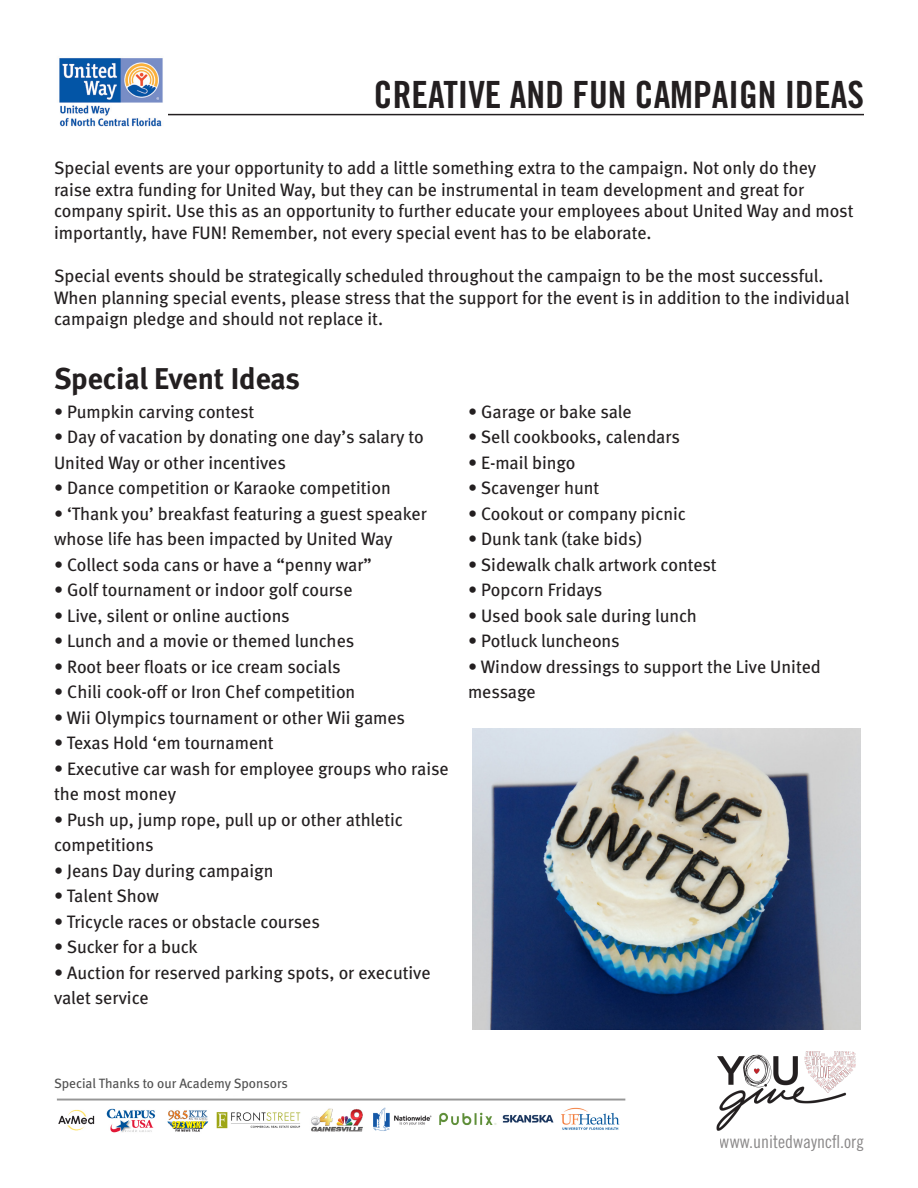
<style>
.page{position:relative;width:918px;height:1188px;background:#fff}
.page>*{position:absolute;margin:0;border:0;box-sizing:border-box;transform-origin:0 0}
.t1{font:37.5px "Trade Gothic Bold Cond Twenty";color:#231f20}
.t2{font:700 30px "Meta";letter-spacing:-.005em;color:#231f20}
.t3{font:18px/25.5px "Meta";color:#231f20}
.t4{font:18px "Trade Gothic Cond Eighteen";color:#231f20}
.t5{font:13.5px "Meta";color:#505050}
</style>
<div class="page">
<hr style="left:54px;top:114px;width:810px;height:1px;background:#231f20">
<img style="left:54px;top:58px;width:114px;height:69px">
<img style="left:56px;top:1098px;width:570px;height:35px">
<img style="left:716px;top:1051px;width:140px;height:80px">
<img style="left:473px;top:729px;width:388px;height:301px">
<p class="t1" style="left:374px;top:72px;width:492px">CREATIVE AND FUN CAMPAIGN IDEAS</p>
<p class="t3" style="left:54px;top:157px;width:801px;line-height:21.6px">Special events are your opportunity to add a little something extra to the campaign. Not only do they raise extra funding for United Way, but they can be instrumental in team development and great for company spirit. Use this as an opportunity to further educate your employees about United Way and most importantly, have FUN! Remember, not every special event has to be elaborate.</p>
<p class="t3" style="left:54px;top:265px;width:797px;line-height:21.6px">Special events should be strategically scheduled throughout the campaign to be the most successful.<br>When planning special events, please stress that the support for the event is in addition to the individual campaign pledge and should not replace it.</p>
<p class="t2" style="left:54px;top:361px;width:248px">Special Event Ideas</p>
<p class="t3" style="left:54px;top:399px;width:202px">• Pumpkin carving contest</p>
<p class="t3" style="left:54px;top:424px;width:371px">• Day of vacation by donating one day’s salary to<br>United Way or other incentives</p>
<p class="t3" style="left:54px;top:475px;width:338px">• Dance competition or Karaoke competition</p>
<p class="t3" style="left:54px;top:501px;width:374px">• ‘Thank you’ breakfast featuring a guest speaker whose life has been impacted by United Way</p>
<p class="t3" style="left:54px;top:552px;width:319px">• Collect soda cans or have a “penny war”</p>
<p class="t3" style="left:54px;top:577px;width:300px">• Golf tournament or indoor golf course</p>
<p class="t3" style="left:54px;top:603px;width:237px">• Live, silent or online auctions</p>
<p class="t3" style="left:54px;top:628px;width:302px">• Lunch and a movie or themed lunches</p>
<p class="t3" style="left:54px;top:654px;width:288px">• Root beer floats or ice cream socials</p>
<p class="t3" style="left:54px;top:679px;width:303px">• Chili cook-off or Iron Chef competition</p>
<p class="t3" style="left:54px;top:705px;width:353px">• Wii Olympics tournament or other Wii games</p>
<p class="t3" style="left:54px;top:730px;width:221px">• Texas Hold ‘em tournament</p>
<p class="t3" style="left:54px;top:756px;width:396px">• Executive car wash for employee groups who raise the most money</p>
<p class="t3" style="left:54px;top:807px;width:351px">• Push up, jump rope, pull up or other athletic competitions</p>
<p class="t3" style="left:54px;top:858px;width:221px">• Jeans Day during campaign</p>
<p class="t3" style="left:54px;top:883px;width:106px">• Talent Show</p>
<p class="t3" style="left:54px;top:909px;width:267px">• Tricycle races or obstacle courses</p>
<p class="t3" style="left:54px;top:934px;width:145px">• Sucker for a buck</p>
<p class="t3" style="left:54px;top:960px;width:378px">• Auction for reserved parking spots, or executive valet service</p>
<p class="t3" style="left:468px;top:399px;width:165px">• Garage or bake sale</p>
<p class="t3" style="left:468px;top:424px;width:214px">• Sell cookbooks, calendars</p>
<p class="t3" style="left:468px;top:450px;width:109px">• E-mail bingo</p>
<p class="t3" style="left:468px;top:475px;width:133px">• Scavenger hunt</p>
<p class="t3" style="left:468px;top:501px;width:220px">• Cookout or company picnic</p>
<p class="t3" style="left:468px;top:526px;width:176px">• Dunk tank (take bids)</p>
<p class="t3" style="left:468px;top:552px;width:250px">• Sidewalk chalk artwork contest</p>
<p class="t3" style="left:468px;top:577px;width:136px">• Popcorn Fridays</p>
<p class="t3" style="left:468px;top:603px;width:230px">• Used book sale during lunch</p>
<p class="t3" style="left:468px;top:628px;width:153px">• Potluck luncheons</p>
<p class="t3" style="left:468px;top:654px;width:354px">• Window dressings to support the Live United message</p>
<p class="t5" style="left:54px;top:1075px;width:235px">Special Thanks to our Academy Sponsors</p>
<p class="t4" style="left:720px;top:1131px;width:146px">www.unitedwayncfl.org</p>
</div>
